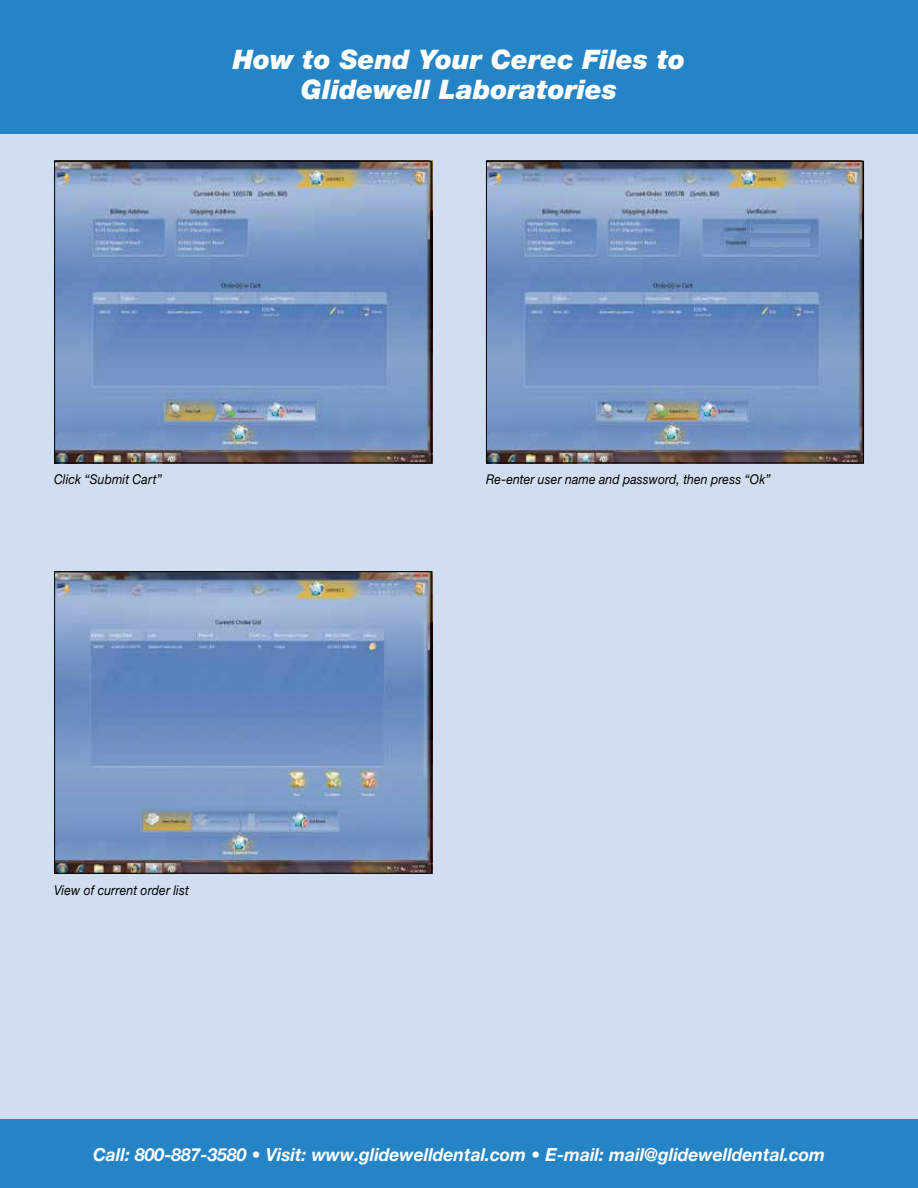
<style>
.page{position:relative;width:918px;height:1188px;background:#d1ddf1}
.page>*{position:absolute;margin:0;border:0;box-sizing:border-box;transform-origin:0 0}
.t1{font:italic 900 27px/30px "Helvetica Neue LT Std";color:#fff;text-align:center}
.t2{font:italic 700 18px "Helvetica Neue LT Std";color:#fff}
.t3{font:italic 13.5px "Helvetica Neue LT Std";letter-spacing:.015em;color:#000;scale:.9 1}
</style>
<div class="page">
<div style="left:0;top:1120px;width:918px;height:68px;background:#2484c6"></div>
<div style="left:0;top:0;width:918px;height:134px;background:#2484c6"></div>
<img style="left:56px;top:573px;width:374px;height:299px">
<div style="left:54px;top:571px;width:378px;height:303px;border:1px solid #000"></div>
<img style="left:56px;top:163px;width:374px;height:298px">
<div style="left:54px;top:161px;width:378px;height:302px;border:1px solid #000"></div>
<img style="left:488px;top:163px;width:374px;height:298px">
<div style="left:486px;top:161px;width:378px;height:302px;border:1px solid #000"></div>
<h1 class="t1" style="left:233px;top:44px;width:454px">How to Send Your Cerec Files to<br>Glidewell Laboratories</h1>
<p class="t3" style="left:54px;top:471px;width:122px">Click “Submit Cart”</p>
<p class="t3" style="left:486px;top:471px;width:318px">Re-enter user name and password, then press “Ok”</p>
<p class="t3" style="left:54px;top:882px;width:151px">View of current order list</p>
<h2 class="t2" style="left:93px;top:1143px;width:733px">Call: 800-887-3580 • Visit: www.glidewelldental.com • E-mail: mail@glidewelldental.com</h2>
</div>
